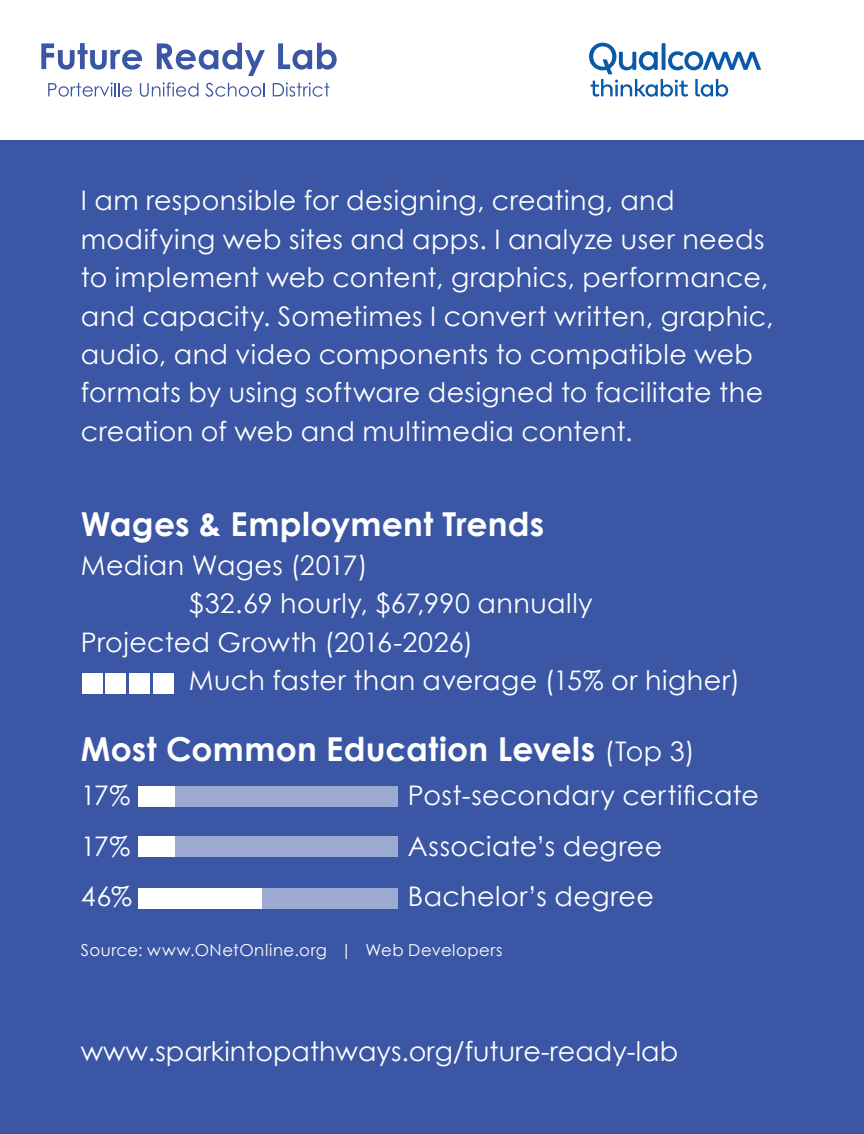
<style>
.page{position:relative;width:864px;height:1134px;background:#3a56a4}
.page>*{position:absolute;margin:0;border:0;box-sizing:border-box;transform-origin:0 0}
.t1{font:700 33px "Century Gothic";letter-spacing:.01em;color:#fff}
.t2{font:27px/38.4px "Century Gothic";letter-spacing:.015em;color:#fff}
.t3{font:16.5px "Century Gothic";letter-spacing:.035em;color:#fff}
.s1{font-weight:400;font-size:27px}
</style>
<div class="page">
<div style="left:0;top:0;width:864px;height:140px;background:#fff"></div>
<svg style="left:589px;top:43px;width:172px;height:54px"></svg>
<svg style="left:41px;top:43px;width:101px;height:27px"></svg>
<svg style="left:157px;top:43px;width:108px;height:33px"></svg>
<svg style="left:278px;top:43px;width:59px;height:27px"></svg>
<svg style="left:48px;top:82px;width:84px;height:15px"></svg>
<svg style="left:140px;top:82px;width:59px;height:15px"></svg>
<svg style="left:205px;top:83px;width:60px;height:14px"></svg>
<svg style="left:273px;top:82px;width:56px;height:15px"></svg>
<div style="left:82px;top:673px;width:20px;height:21px;background:#fff"></div>
<div style="left:138px;top:786px;width:259px;height:21px;background:#9caad1"></div>
<div style="left:138px;top:836px;width:259px;height:21px;background:#9caad1"></div>
<div style="left:138px;top:889px;width:259px;height:20px;background:#9caad1"></div>
<div style="left:153px;top:673px;width:21px;height:21px;background:#fff"></div>
<div style="left:106px;top:673px;width:20px;height:21px;background:#fff"></div>
<div style="left:129px;top:673px;width:21px;height:21px;background:#fff"></div>
<div style="left:138px;top:786px;width:36px;height:21px;background:#fff"></div>
<div style="left:138px;top:836px;width:36px;height:21px;background:#fff"></div>
<div style="left:138px;top:889px;width:123px;height:20px;background:#fff"></div>
<p class="t2" style="left:81px;top:181px;width:694px">I am responsible for designing, creating, and modifying web sites and apps. I analyze user needs to implement web content, graphics, performance, and capacity. Sometimes I convert written, graphic, audio, and video components to compatible web formats by using software designed to facilitate the creation of web and multimedia content.</p>
<p class="t1" style="left:81px;top:499px;width:465px">Wages &amp; Employment Trends</p>
<p class="t2" style="left:81px;top:545px;width:288px">Median Wages (2017)</p>
<p class="t2" style="left:189px;top:584px;width:405px">$32.69 hourly, $67,990 annually</p>
<p class="t2" style="left:81px;top:622px;width:394px">Projected Growth (2016-2026)</p>
<p class="t2" style="left:189px;top:661px;width:553px">Much faster than average (15% or higher)</p>
<p class="t1" style="left:81px;top:724px;width:615px">Most Common Education Levels <span class="s1">(Top 3)</span></p>
<p class="t2" style="left:81px;top:776px;width:51px">17%</p>
<p class="t2" style="left:408px;top:776px;width:353px">Post-secondary certificate</p>
<p class="t2" style="left:81px;top:826px;width:51px">17%</p>
<p class="t2" style="left:408px;top:826px;width:256px">Associate’s degree</p>
<p class="t2" style="left:81px;top:877px;width:53px">46%</p>
<p class="t2" style="left:408px;top:877px;width:248px">Bachelor’s degree</p>
<p class="t3" style="left:81px;top:939px;width:423px">Source: www.ONetOnline.org | Web Developers</p>
<p class="t2" style="left:81px;top:1032px;width:599px">www.sparkintopathways.org/future-ready-lab</p>
</div>
